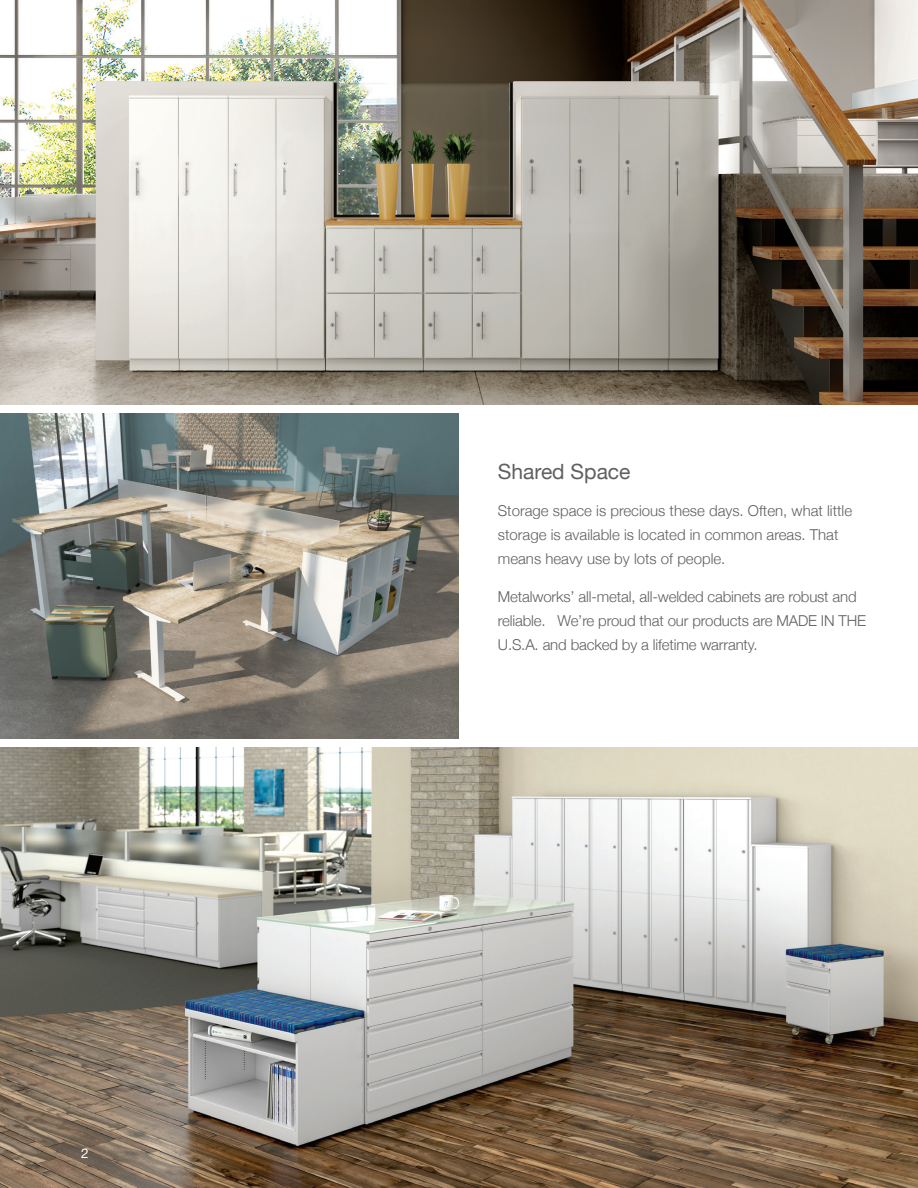
<style>
.page{position:relative;width:918px;height:1188px;background:#fff}
.page>*{position:absolute;margin:0;border:0;box-sizing:border-box;transform-origin:0 0}
.t1{font:21px "Helvetica Neue";color:#5f6062}
.t2{font:300 15px/24px "Helvetica Neue";letter-spacing:-.01em;color:#5f6062}
.t3{font:13.5px "Helvetica Neue";color:#fff}
</style>
<div class="page">
<img style="left:0;top:747px;width:918px;height:441px">
<img style="left:0;top:414px;width:459px;height:324px">
<img style="left:0;top:0;width:918px;height:405px">
<p class="t3" style="left:81px;top:1145px;width:9px">2</p>
<p class="t1" style="left:498px;top:459px;width:134px">Shared Space</p>
<p class="t2" style="left:498px;top:499px;width:356px">Storage space is precious these days. Often, what little storage is available is located in common areas. That means heavy use by lots of people.</p>
<p class="t2" style="left:498px;top:584px;width:370px">Metalworks’ all-metal, all-welded cabinets are robust and reliable. We’re proud that our products are MADE IN THE<br>U.S.A. and backed by a lifetime warranty.</p>
</div>
